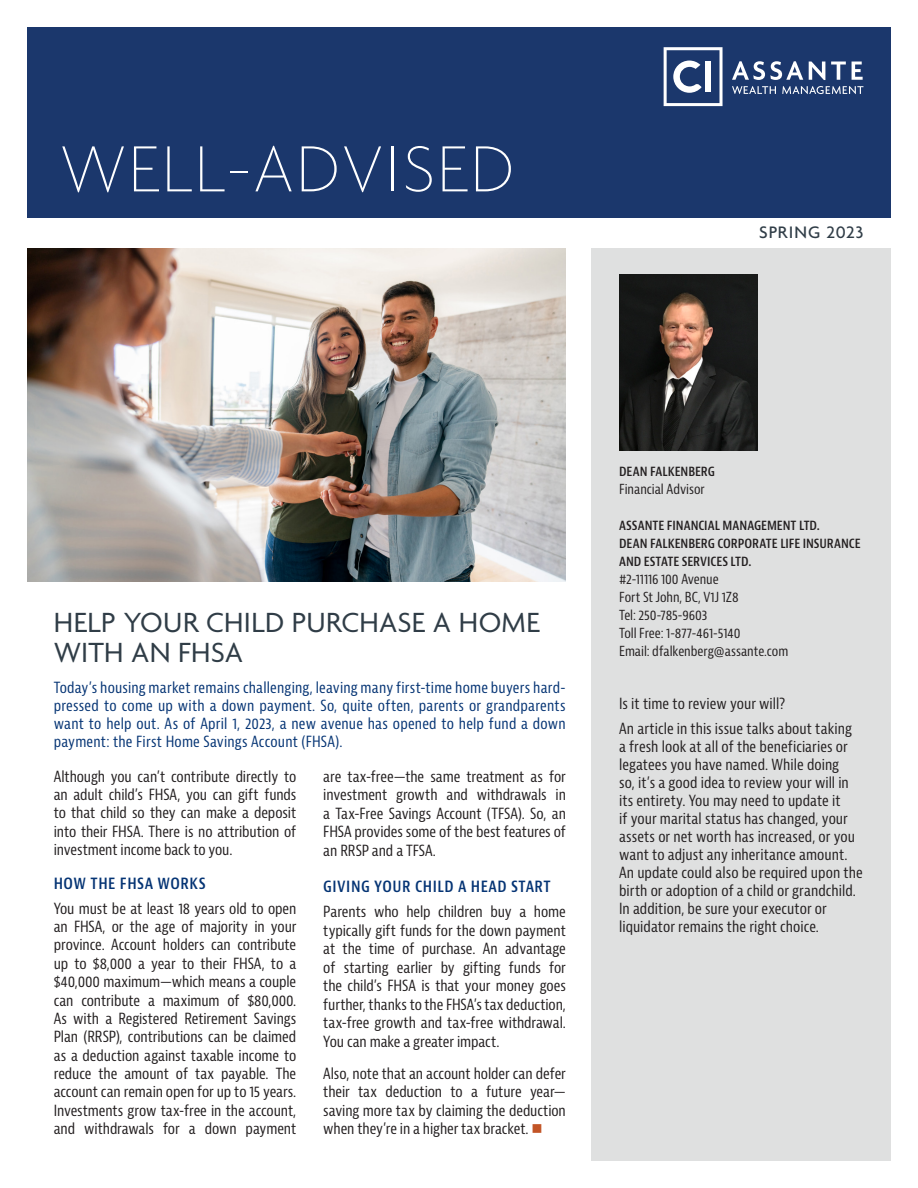
<style>
.page{position:relative;width:918px;height:1188px;background:#fff}
.page>*{position:absolute;margin:0;border:0;box-sizing:border-box;transform-origin:0 0}
.t1{font:100 70.5px "Agenda";letter-spacing:.035em;color:#fff}
.t2{font:30px/30px "Agenda";letter-spacing:.01em;color:#303d47}
.t3{font:500 18px "Agenda";letter-spacing:.055em;color:#303d47}
.t4{font:600 condensed 16.5px "Bernina Sans";letter-spacing:.03em;color:#053474}
.t5{font:condensed 15px/18.3px "Bernina Sans";color:#231f20;text-align:justify}
.t6{font:condensed 15px/18px "Bernina Sans";letter-spacing:.015em;color:#053474;text-align:justify}
.t7{font:condensed 13.5px "Bernina Sans";letter-spacing:-.005em;color:#231f20}
.t8{font:600 condensed 13.5px/18px "Bernina Sans";letter-spacing:-.01em;color:#231f20}
.s1{color:#c25426}
</style>
<div class="page">
<img style="left:27px;top:249px;width:539px;height:332px">
<div style="left:27px;top:27px;width:864px;height:190px;background:#1b376c"></div>
<svg style="left:664px;top:47px;width:59px;height:59px"></svg>
<svg style="left:732px;top:61px;width:71px;height:19px"></svg>
<svg style="left:809px;top:62px;width:16px;height:18px"></svg>
<svg style="left:831px;top:62px;width:15px;height:18px"></svg>
<svg style="left:852px;top:62px;width:11px;height:18px"></svg>
<svg style="left:732px;top:86px;width:44px;height:8px"></svg>
<svg style="left:782px;top:86px;width:81px;height:8px"></svg>
<div style="left:592px;top:249px;width:299px;height:912px;background:#dfe0e0"></div>
<img style="left:619px;top:274px;width:138px;height:176px">
<p class="t1" style="left:60px;top:131px;width:456px">WELL-ADVISED</p>
<p class="t3" style="left:759px;top:222px;width:106px">SPRING 2023</p>
<p class="t2" style="left:54px;top:609px;width:488px">HELP YOUR CHILD PURCHASE A HOME<br>WITH AN FHSA</p>
<p class="t6" style="left:54px;top:679px;width:514px">Today’s housing market remains challenging, leaving many first-time home buyers hard&shy;pressed to come up with a down payment. So, quite often, parents or grandparents want to help out. As of April 1, 2023, a new avenue has opened to help fund a down payment: the First Home Savings Account (FHSA).</p>
<p class="t5" style="left:54px;top:767px;width:244px">Although you can’t contribute directly to an adult child’s FHSA, you can gift funds to that child so they can make a deposit into their FHSA. There is no attribution of investment income back to you.</p>
<p class="t4" style="left:54px;top:873px;width:153px">HOW THE FHSA WORKS</p>
<p class="t5" style="left:54px;top:900px;width:244px">You must be at least 18 years old to open an FHSA, or the age of majority in your province. Account holders can contribute up to $8,000 a year to their FHSA, to a $40,000 maximum—which means a couple can contribute a maximum of $80,000.<br>As with a Registered Retirement Savings Plan (RRSP), contributions can be claimed as a deduction against taxable income to reduce the amount of tax payable. The account can remain open for up to 15 years.<br>Investments grow tax-free in the account, and withdrawals for a down payment</p>
<p class="t5" style="left:323px;top:767px;width:244px">are tax-free—the same treatment as for investment growth and withdrawals in a Tax-Free Savings Account (TFSA). So, an FHSA provides some of the best features of an RRSP and a TFSA.</p>
<p class="t4" style="left:323px;top:876px;width:229px">GIVING YOUR CHILD A HEAD START</p>
<p class="t5" style="left:323px;top:903px;width:244px">Parents who help children buy a home typically gift funds for the down payment at the time of purchase. An advantage of starting earlier by gifting funds for the child’s FHSA is that your money goes further, thanks to the FHSA’s tax deduction, tax-free growth and tax-free withdrawal.<br>You can make a greater impact.</p>
<p class="t5" style="left:323px;top:1064px;width:244px">Also, note that an account holder can defer their tax deduction to a future year— saving more tax by claiming the deduction when they’re in a higher tax bracket. <span class="s1">■</span></p>
<p class="t8" style="left:619px;top:463px;width:97px">DEAN FALKENBERG</p>
<p class="t7" style="left:619px;top:481px;width:87px">Financial Advisor</p>
<p class="t8" style="left:619px;top:517px;width:202px">ASSANTE FINANCIAL MANAGEMENT LTD.</p>
<p class="t8" style="left:619px;top:535px;width:243px">DEAN FALKENBERG CORPORATE LIFE INSURANCE<br>AND ESTATE SERVICES LTD.</p>
<p class="t7" style="left:619px;top:571px;width:101px">#2-11116 100 Avenue</p>
<p class="t7" style="left:619px;top:589px;width:121px">Fort St John, BC, V1J 1Z8</p>
<p class="t7" style="left:619px;top:607px;width:90px">Tel: 250-785-9603</p>
<p class="t7" style="left:619px;top:625px;width:123px">Toll Free: 1-877-461-5140</p>
<p class="t7" style="left:619px;top:643px;width:171px">Email: dfalkenberg@assante.com</p>
<p class="t5" style="left:619px;top:695px;width:168px">Is it time to review your will?</p>
<p class="t5" style="left:619px;top:719px;width:245px;text-align:left">An article in this issue talks about taking<br>a fresh look at all of the beneficiaries or legatees you have named. While doing<br>so, it’s a good idea to review your will in its entirety. You may need to update it<br>if your marital status has changed, your assets or net worth has increased, or you want to adjust any inheritance amount.<br>An update could also be required upon the birth or adoption of a child or grandchild.<br>In addition, be sure your executor or liquidator remains the right choice.</p>
</div>
